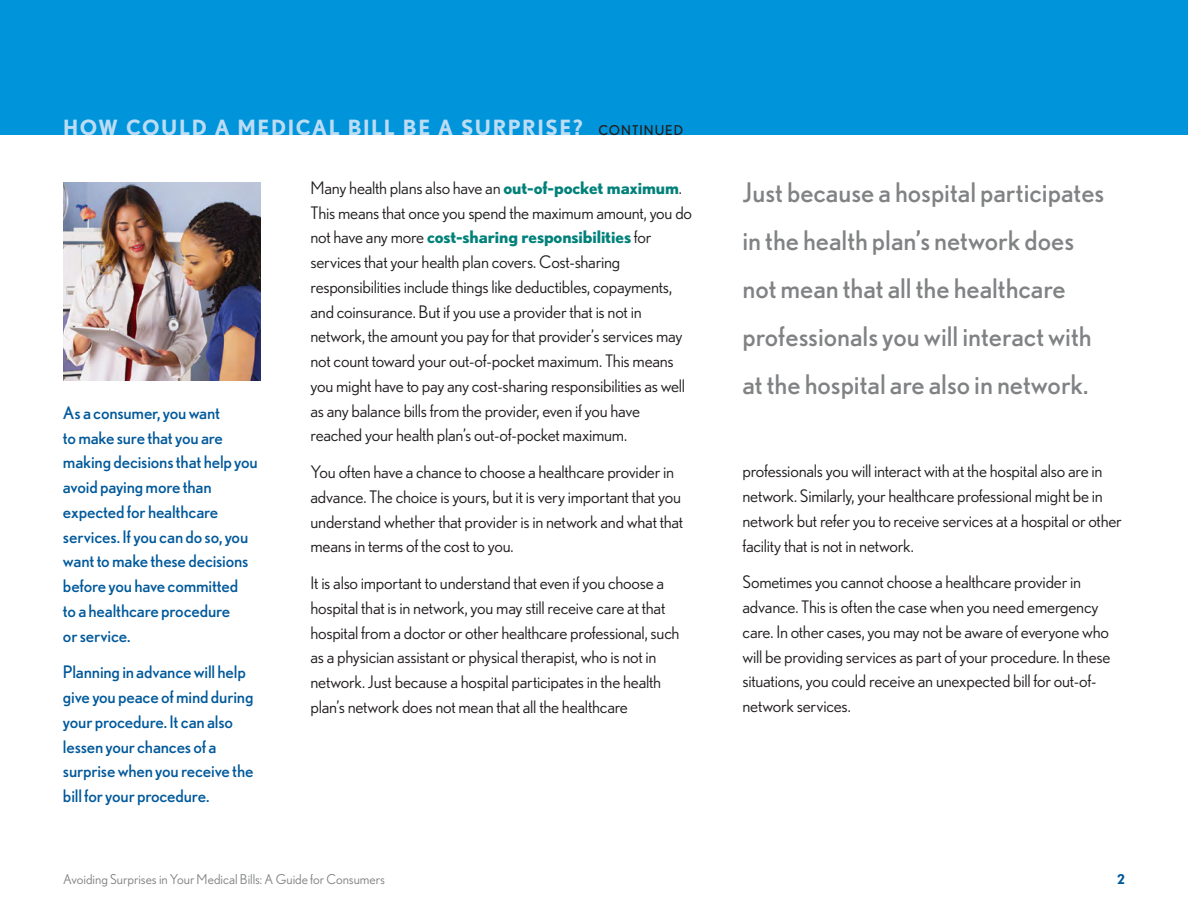
<style>
.page{position:relative;width:1188px;height:918px;background:#fff}
.page>*{position:absolute;margin:0;border:0;box-sizing:border-box;transform-origin:0 0}
.t1{font:27px/48px "Nobel";color:#808284}
.t2{font:700 21px "Nobel";letter-spacing:.075em;color:#bcdcf4}
.t3{font:17.25px/24.8px "Nobel";letter-spacing:-.015em;color:#221e1f}
.t4{font:17.25px/24.8px "Nobel";letter-spacing:-.01em;color:#00599b}
.t5{font:13.5px "Nobel";color:#808284}
.t6{font:700 13.5px "Nobel";color:#00599b}
.s1{font-weight:400;font-size:13.5px;color:#221e1f}
.s2{font-weight:700;color:#008179}
</style>
<div class="page">
<div style="left:0;top:0;width:1188px;height:135px;background:#0095da"></div>
<img style="left:63px;top:182px;width:198px;height:198px">
<p class="t2" style="left:63px;top:115px;width:622px">HOW COULD A MEDICAL BILL BE A SURPRISE? <span class="s1">CONTINUED</span></p>
<p class="t4" style="left:63px;top:400px;width:196px">As a consumer, you want tomake sure that you are making decisions that help you avoid paying more than expected for healthcare services. If you can do so, you want to make these decisions before you have committed<br>to a healthcare procedure orservice.</p>
<p class="t4" style="left:63px;top:660px;width:192px">Planning in advance will help give you peace ofmind during your procedure. It can also lessen your chances of a surprise when you receive the bill for your procedure.</p>
<p class="t3" style="left:310px;top:175px;width:383px">Many health plans also have an <span class="s2">out-of-pocket maximum</span>.<br>This means that once you spend the maximum amount, you do not have any more <span class="s2">cost-sharing responsibilities</span> for services that your health plan covers. Cost-sharing responsibilities include things like deductibles, copayments, and coinsurance. But if you use a provider that is not in network, the amount you pay for that provider’s services may not count toward your out-of-pocket maximum. This means you might have to pay any cost-sharing responsibilities as well as any balance bills from the provider, even if you have reached your health plan’s out-of-pocket maximum.</p>
<p class="t3" style="left:310px;top:459px;width:374px">You often have a chance to choose a healthcare provider in advance. The choice is yours, but it is very important that you understand whether that provider is in network and what that means in terms of the cost to you.</p>
<p class="t3" style="left:310px;top:570px;width:371px">It is also important to understand that even if you choose a hospital that is in network, you may still receive care at that hospital from a doctor or other healthcare professional, such as a physician assistant or physical therapist, who is not in network. Just because a hospital participates in the health plan’s network does not mean that all the healthcare</p>
<h1 class="t1" style="left:742px;top:168px;width:363px">Just because a hospital participates in the health plan’s network does not mean that all the healthcare professionals you will interact with at the hospital are also in network.</h1>
<p class="t3" style="left:742px;top:459px;width:381px">professionals you will interact with at the hospital also are in network. Similarly, your healthcare professional might be in network but refer you to receive services at a hospital or other facility that is not in network.</p>
<p class="t3" style="left:742px;top:570px;width:370px">Sometimes you cannot choose a healthcare provider in advance. This is often the case when you need emergency care. In other cases, you may not be aware of everyone who will be providing services as part of your procedure. In these situations, you could receive an unexpected bill for out-of&shy;network services.</p>
<p class="t5" style="left:63px;top:871px;width:323px">Avoiding Surprises in Your Medical Bills: A Guide for Consumers</p>
<p class="t6" style="left:1117px;top:871px;width:9px">2</p>
</div>
